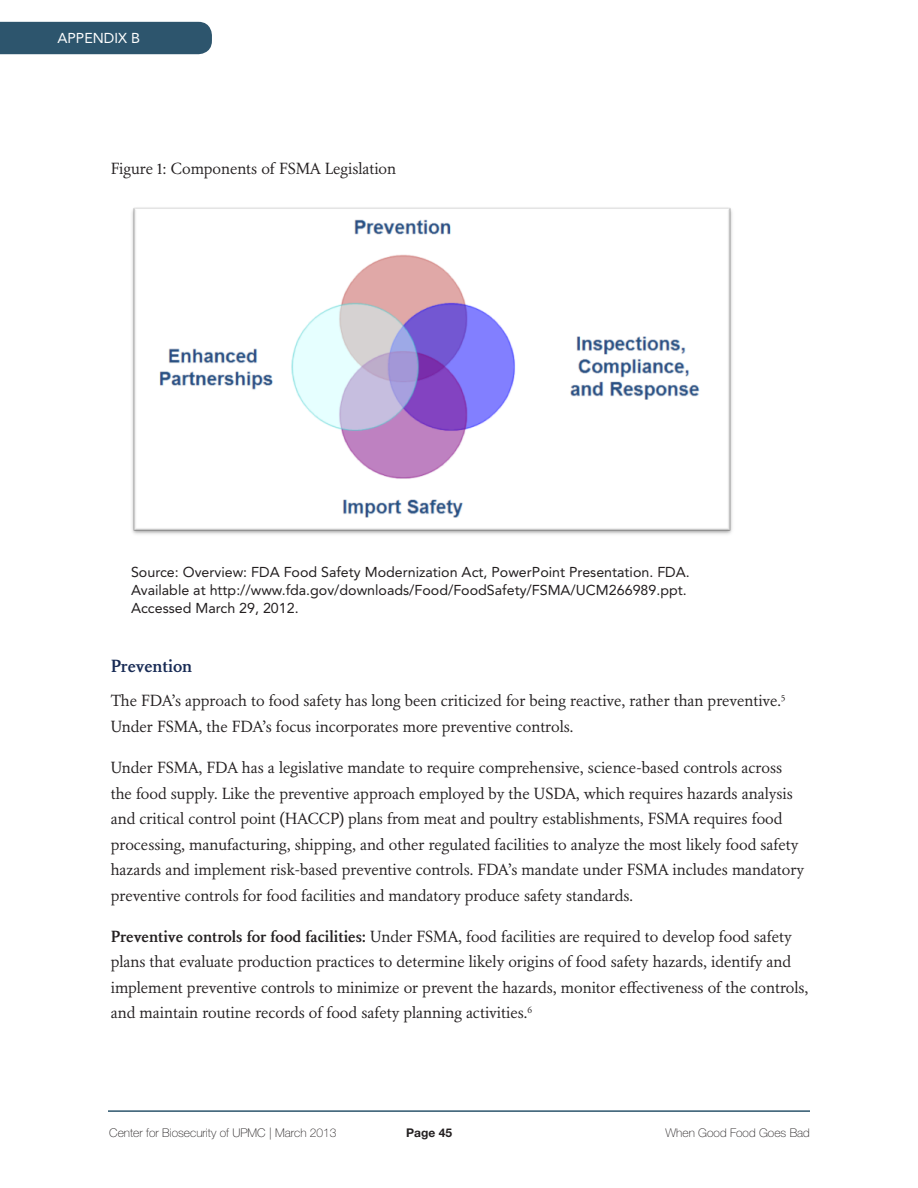
<style>
.page{position:relative;width:918px;height:1188px;background:#fff}
.page>*{position:absolute;margin:0;border:0;box-sizing:border-box;transform-origin:0 0}
.Heading_3{font:700 18px "Aragon";letter-spacing:-.005em;color:#182b55}
.t1{font:16.5px/25.5px "Aragon";color:#231f20}
.Bibliography{font:14.25px/18px "Avenir";color:#231f20}
.Eyebrows{font:14.25px "Avenir";color:#fff}
.masterfooter{font:100 12px "Helvetica Neue";color:#231f20}
.masterfooter-2{font:700 12px "Helvetica Neue";color:#231f20}
.s1{font-weight:700}
</style>
<div class="page">
<div style="left:0;top:22px;width:212px;height:32px;background:#2d556d"></div>
<hr style="left:108px;top:1110px;width:702px;height:2px;background:#2d556d">
<img style="left:132px;top:207px;width:600px;height:327px">
<p class="Eyebrows" style="left:57px;top:30px;width:84px">APPENDIX B</p>
<p class="t1" style="left:111px;top:155px;width:287px">Figure 1: Components of FSMA Legislation</p>
<p class="Bibliography" style="left:131px;top:563px;width:560px">Source: Overview: FDA Food Safety Modernization Act, PowerPoint Presentation. FDA.<br>Available at http://www.fda.gov/downloads/Food/FoodSafety/FSMA/UCM266989.ppt.<br>Accessed March 29, 2012.</p>
<p class="Heading_3" style="left:111px;top:654px;width:83px">Prevention</p>
<p class="t1" style="left:111px;top:688px;width:676px">The FDA’s approach to food safety has long been criticized for being reactive, rather than preventive.<sup>5<br></sup>Under FSMA, the FDA’s focus incorporates more preventive controls.</p>
<p class="t1" style="left:111px;top:755px;width:695px">Under FSMA, FDA has a legislative mandate to require comprehensive, science-based controls across the food supply. Like the preventive approach employed by the USDA, which requires hazards analysis and critical control point (HACCP) plans from meat and poultry establishments, FSMA requires food processing, manufacturing, shipping, and other regulated facilities to analyze the most likely food safety hazards and implement risk-based preventive controls. FDA’s mandate under FSMA includes mandatory preventive controls for food facilities and mandatory produce safety standards.</p>
<p class="t1" style="left:111px;top:923px;width:699px"><span class="s1">Preventive controls for food facilities:</span> Under FSMA, food facilities are required to develop food safety plans that evaluate production practices to determine likely origins of food safety hazards, identify and implement preventive controls to minimize or prevent the hazards, monitor effectiveness of the controls, and maintain routine records of food safety planning activities.<sup>6</sup></p>
<p class="masterfooter" style="left:109px;top:1126px;width:229px">Center for Biosecurity of UPMC | March 2013</p>
<p class="masterfooter-2" style="left:406px;top:1125px;width:47px">Page 45</p>
<p class="masterfooter" style="left:666px;top:1126px;width:146px">When Good Food Goes Bad</p>
</div>
